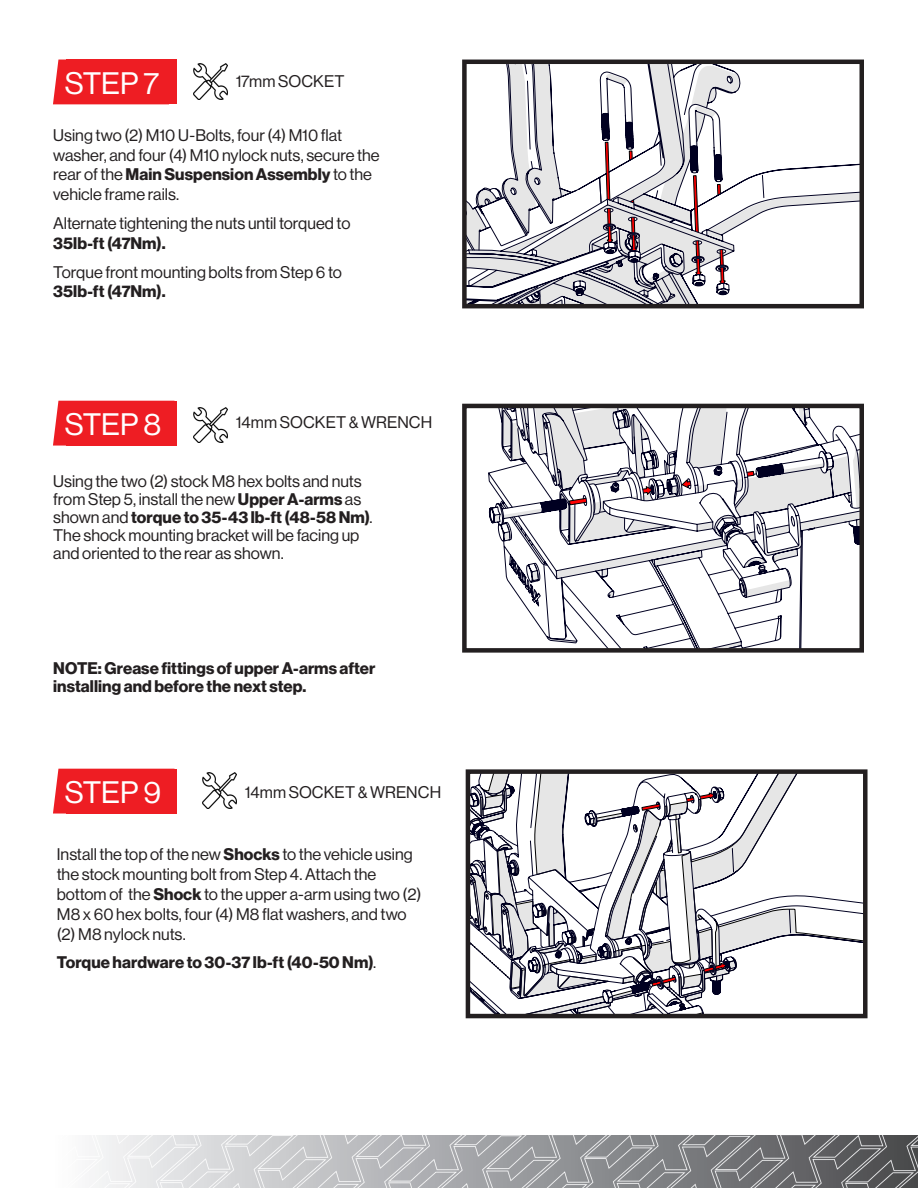
<style>
.page{position:relative;width:918px;height:1188px;background:#fff}
.page>*{position:absolute;margin:0;border:0;box-sizing:border-box;transform-origin:0 0}
.t1{font:30.45px "N Haas Grotesk DS Pro 55 Rg";color:#fff}
.t2{font:16.5px/19.8px "N Haas Grotesk DS Pro 55 Rg";color:#231f20}
.t3{font:16.5px/18px "N Haas Grotesk DS Pro 75 Bd";letter-spacing:.005em;color:#231f20}
.s1{font-family:"N Haas Grotesk DS Pro 75 Bd"}
.s2{font-family:"N Haas Grotesk DS Pro 55 Rg"}
</style>
<div class="page">
<img style="left:96px;top:1135px;width:822px;height:1px">
<img style="left:95px;top:1136px;width:823px;height:52px">
<svg style="left:506px;top:65px;width:234px;height:29px"></svg>
<svg style="left:467px;top:164px;width:392px;height:139px"></svg>
<svg style="left:480px;top:72px;width:249px;height:231px"></svg>
<div style="left:462px;top:60px;width:402px;height:248px;border:4px solid #231f20"></div>
<svg style="left:488px;top:470px;width:314px;height:178px"></svg>
<svg style="left:498px;top:409px;width:361px;height:234px"></svg>
<div style="left:462px;top:404px;width:402px;height:249px;border:4px solid #231f20"></div>
<img style="left:194px;top:64px;width:34px;height:35px">
<img style="left:194px;top:407px;width:34px;height:36px">
<svg style="left:53px;top:60px;width:13px;height:44px"></svg>
<div style="left:66px;top:60px;width:110px;height:44px;background:#ee1d23"></div>
<svg style="left:53px;top:401px;width:13px;height:45px"></svg>
<div style="left:66px;top:401px;width:110px;height:45px;background:#ee1d23"></div>
<svg style="left:736px;top:774px;width:127px;height:195px"></svg>
<svg style="left:701px;top:786px;width:35px;height:194px"></svg>
<svg style="left:471px;top:774px;width:230px;height:62px"></svg>
<svg style="left:471px;top:836px;width:252px;height:177px"></svg>
<div style="left:466px;top:769px;width:402px;height:249px;border:4px solid #231f20"></div>
<img style="left:203px;top:773px;width:34px;height:36px">
<svg style="left:53px;top:769px;width:13px;height:45px"></svg>
<div style="left:66px;top:769px;width:110px;height:45px;background:#ee1d23"></div>
<p class="t1" style="left:65px;top:66px;width:96px">STEP 7</p>
<p class="t2" style="left:236px;top:71px;width:110px">17mm SOCKET</p>
<p class="t2" style="left:53px;top:125px;width:328px">Using two (2) M10 U-Bolts, four (4) M10 flat washer, and four (4) M10 nylock nuts, secure the rear of the <span class="s1">Main Suspension Assembly</span> to the vehicle frame rails.</p>
<p class="t2" style="left:53px;top:213px;width:299px">Alternate tightening the nuts until torqued to<br><span class="s1">35lb-ft (47Nm).</span></p>
<p class="t2" style="left:53px;top:262px;width:290px">Torque front mounting bolts from Step 6 to<br><span class="s1">35lb-ft (47Nm).</span></p>
<p class="t1" style="left:65px;top:407px;width:98px">STEP 8</p>
<p class="t2" style="left:236px;top:412px;width:198px">14mm SOCKET &amp; WRENCH</p>
<p class="t2" style="left:53px;top:473px;width:321px;line-height:18px">Using the two (2) stock M8 hex bolts and nuts from Step 5, install the new <span class="s1">Upper A-arms</span> as shown and <span class="s1">torque to 35-43 lb-ft (48-58 Nm)</span>.<br>The shock mounting bracket will be facing up and oriented to the rear as shown.</p>
<p class="t3" style="left:53px;top:660px;width:324px">NOTE: Grease fittings of upper A-arms after installing and before the next step.</p>
<p class="t1" style="left:65px;top:775px;width:98px">STEP 9</p>
<p class="t2" style="left:245px;top:782px;width:198px">14mm SOCKET &amp; WRENCH</p>
<p class="t2" style="left:57px;top:845px;width:366px">Install the top of the new <span class="s1">Shocks</span> to the vehicle using the stock mounting bolt from Step 4. Attach the bottom of the <span class="s1">Shock</span> to the upper a-arm using two (2)<br>M8 x 60 hex bolts, four (4) M8 flat washers, and two (2) M8 nylock nuts.</p>
<p class="t3" style="left:57px;top:954px;width:321px">Torque hardware to 30-37 lb-ft (40-50 Nm)<span class="s2">.</span></p>
</div>
